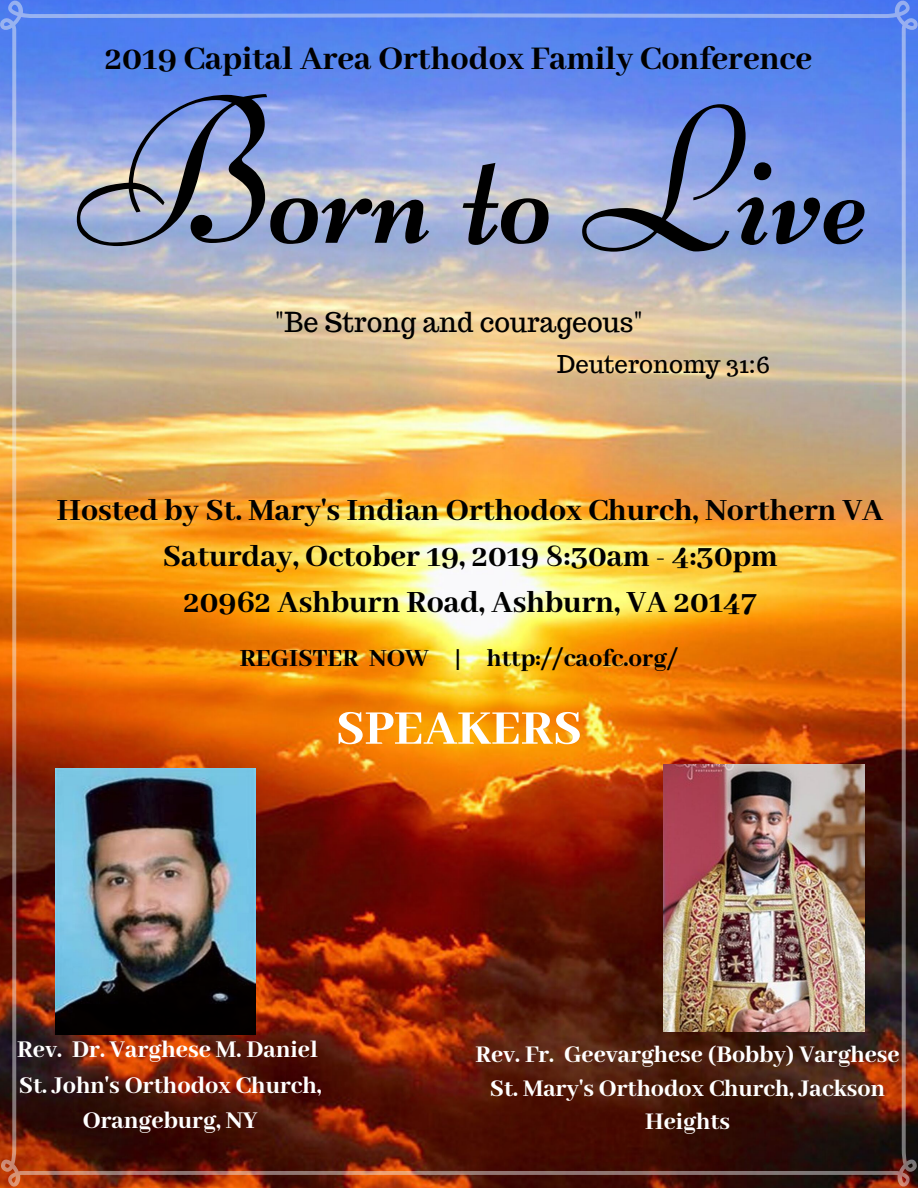
<style>
.page{position:relative;width:918px;height:1188px;background:#fff}
.page>*{position:absolute;margin:0;border:0;box-sizing:border-box;transform-origin:0 0}
.t1{font:180px "Lucien Schoenschriftv CAT";color:#000}
.t2{font:800 53.4px "Abhaya Libre";color:#fff}
.t3{font:800 36px "Abhaya Libre";color:#000}
.t4{font:800 33.75px/45.8px "Abhaya Libre";color:#000;text-align:center}
.t5{font:800 27px "Abhaya Libre";color:#000}
.t6{font:27px "Trocchi";color:#000}
.t7{font:800 26.25px/35.7px "Abhaya Libre";color:#fff;text-align:center}
.t8{font:800 25.95px/33.6px "Abhaya Libre";color:#fff;text-align:center}
.t9{font:24px "Trocchi";color:#000}
</style>
<div class="page">
<img style="left:0;top:0;width:918px;height:1187px">
<img style="left:664px;top:764px;width:200px;height:267px">
<p class="t3" style="left:105px;top:39px;width:709px">2019 Capital Area Orthodox Family Conference</p>
<h1 class="t1" style="left:75px;top:108px;width:793px">Born to Live</h1>
<p class="t6" style="left:275px;top:305px;width:370px">"Be Strong and courageous"</p>
<p class="t9" style="left:557px;top:348px;width:214px">Deuteronomy 31:6</p>
<p class="t4" style="left:57px;top:489px;width:828px">Hosted by St. Mary's Indian Orthodox Church, Northern VA<br>Saturday, October 19, 2019 8:30am - 4:30pm<br>20962 Ashburn Road, Ashburn, VA 20147</p>
<p class="t5" style="left:240px;top:643px;width:440px">REGISTER NOW | http://caofc.org/</p>
<h2 class="t2" style="left:336px;top:699px;width:248px">SPEAKERS</h2>
<p class="t7" style="left:17px;top:1033px;width:306px">Rev. Dr. Varghese M. Daniel<br>St. John's Orthodox Church,<br>Orangeburg, NY</p>
<p class="t8" style="left:476px;top:1039px;width:426px">Rev. Fr. Geevarghese (Bobby) Varghese<br>St. Mary's Orthodox Church, Jackson<br>Heights</p>
</div>
